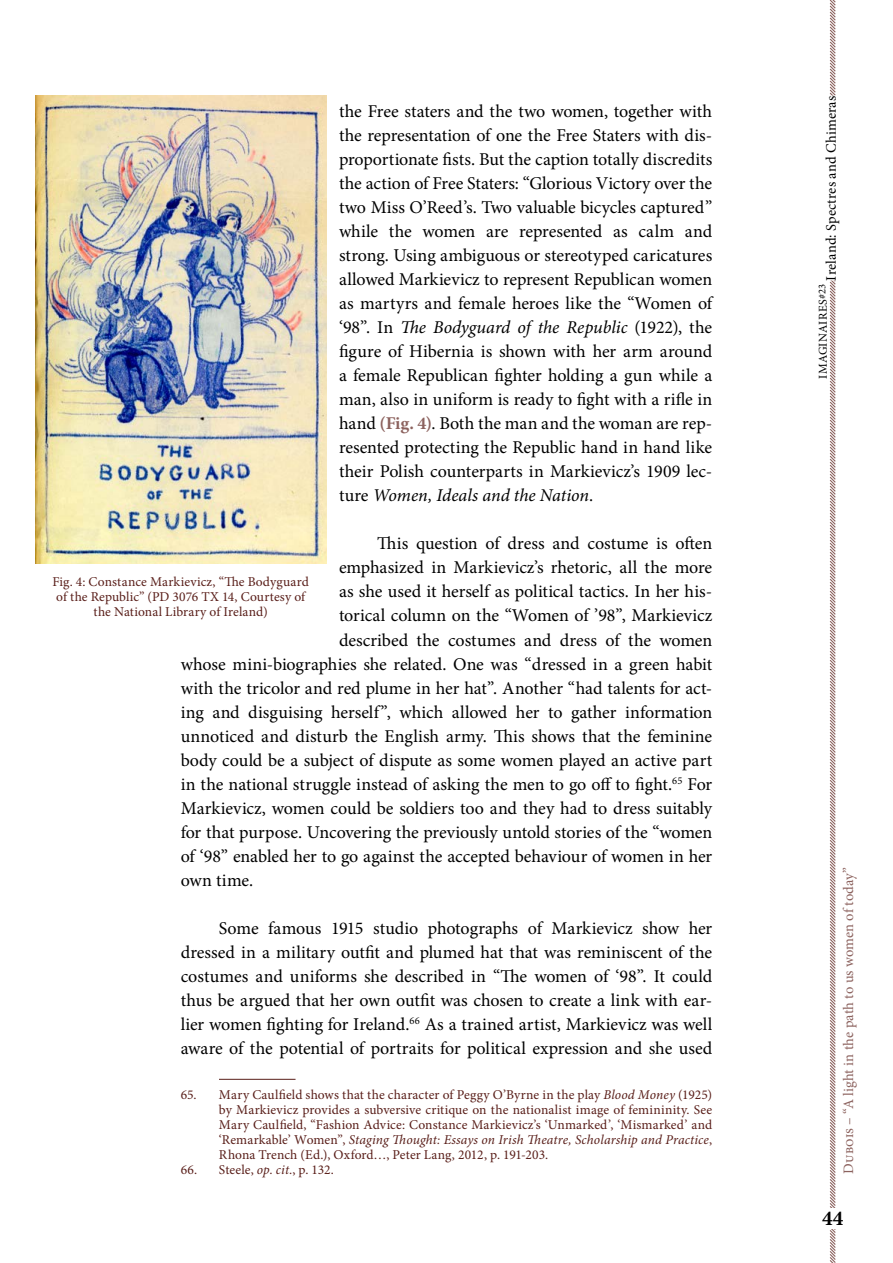
<style>
.page{position:relative;width:893px;height:1263px;background:#fff}
.page>*{position:absolute;margin:0;border:0;box-sizing:border-box;transform-origin:0 0}
.t1{font:700 21.15px "Minion Pro";color:#000}
.EPI_Normal{font:18px/24px "Minion Pro";letter-spacing:-.005em;color:#000;text-align:justify}
.t2{font:14.55px "Minion Pro";color:#8c625e}
.t3{font:14.55px "Minion Pro";letter-spacing:.01em;color:#000}
.EPI_Notes{font:13.5px/15px "Minion Pro";letter-spacing:.005em;color:#591e19;text-align:justify}
.t4{font:12px "Minion Pro";letter-spacing:.025em;color:#000}
.s1{font-style:italic}
.s2{font-weight:700;color:#8c625e}
.s3{font-size:10.5px}
</style>
<div class="page">
<svg style="left:829px;top:0;width:7px;height:1263px"></svg>
<div style="left:824px;top:96px;width:27px;height:184px;background:#fff"></div>
<div style="left:823px;top:1208px;width:19px;height:21px;background:#fff"></div>
<hr style="left:219px;top:1079px;width:77px;height:1px;background:#591e19">
<img style="left:35px;top:96px;width:291px;height:467px">
<p class="EPI_Normal" style="left:339px;top:100px;width:375px">the Free staters and the two women, together with the representation of one the Free Staters with dis&shy;proportionate fists. But the caption totally discredits the action of Free Staters: “Glorious Victory over the two Miss O’Reed’s. Two valuable bicycles captured” while the women are represented as calm and strong. Using ambiguous or stereotyped caricatures allowed Markievicz to represent Republican women as martyrs and female heroes like the “Women of ‘98”. In <span class="s1">The Bodyguard of the Republic</span> (1922), the figure of Hibernia is shown with her arm around a female Republican fighter holding a gun while a man, also in uniform is ready to fight with a rifle in hand <span class="s2">(Fig. 4)</span>. Both the man and the woman are rep&shy;resented protecting the Republic hand in hand like their Polish counterparts in Markievicz’s 1909 lec&shy;ture <span class="s1">Women, Ideals and the Nation</span>.</p>
<p class="EPI_Normal" style="left:377px;top:532px;width:336px">This question of dress and costume is often</p>
<p class="EPI_Normal" style="left:339px;top:556px;width:375px">emphasized in Markievicz’s rhetoric, all the more</p>
<p class="EPI_Normal" style="left:339px;top:580px;width:375px">as she used it herself as political tactics. In her his-</p>
<p class="EPI_Normal" style="left:339px;top:604px;width:375px">torical column on the “Women of ’98”, Markievicz</p>
<p class="EPI_Normal" style="left:339px;top:628px;width:375px">described the costumes and dress of the women</p>
<p class="EPI_Normal" style="left:181px;top:652px;width:533px">whose mini-biographies she related. One was “dressed in a green habit</p>
<p class="EPI_Normal" style="left:181px;top:676px;width:533px">with the tricolor and red plume in her hat”. Another “had talents for act-</p>
<p class="EPI_Normal" style="left:181px;top:700px;width:533px">ing and disguising herself”, which allowed her to gather information</p>
<p class="EPI_Normal" style="left:181px;top:724px;width:533px">unnoticed and disturb the English army. This shows that the feminine</p>
<p class="EPI_Normal" style="left:181px;top:748px;width:533px">body could be a subject of dispute as some women played an active part</p>
<p class="EPI_Normal" style="left:181px;top:772px;width:533px">in the national struggle instead of asking the men to go off to fight.<sup>65</sup> For</p>
<p class="EPI_Normal" style="left:181px;top:796px;width:533px">Markievicz, women could be soldiers too and they had to dress suitably</p>
<p class="EPI_Normal" style="left:181px;top:820px;width:533px">for that purpose. Uncovering the previously untold stories of the “women</p>
<p class="EPI_Normal" style="left:181px;top:844px;width:533px">of ‘98” enabled her to go against the accepted behaviour of women in her</p>
<p class="EPI_Normal" style="left:181px;top:868px;width:74px">own time.</p>
<p class="EPI_Normal" style="left:181px;top:916px;width:533px;text-indent:38px">Some famous 1915 studio photographs of Markievicz show her dressed in a military outfit and plumed hat that was reminiscent of the costumes and uniforms she described in “The women of ‘98”. It could thus be argued that her own outfit was chosen to create a link with ear&shy;lier women fighting for Ireland.<sup>66</sup> As a trained artist, Markievicz was well aware of the potential of portraits for political expression and she used</p>
<p class="EPI_Notes" style="left:219px;top:1087px;width:495px;text-indent:-38px">65. Mary Caulfield shows that the character of Peggy O’Byrne in the play <span class="s1">Blood Money</span> (1925) by Markievicz provides a subversive critique on the nationalist image of femininity. See Mary Caulfield, “Fashion Advice: Constance Markievicz’s ‘Unmarked’, ‘Mismarked’ and ‘Remarkable’ Women”, <span class="s1">Staging Thought: Essays on Irish Theatre, Scholarship and Practice</span>, Rhona Trench (Ed.), Oxford…, Peter Lang, 2012, p. 191-203.</p>
<p class="EPI_Notes" style="left:181px;top:1162px;width:155px">66. Steele, <span class="s1">op. cit.</span>, p. 132.</p>
<p class="EPI_Notes" style="left:53px;top:574px;width:258px;text-align:center">Fig. 4: Constance Markievicz, “The Bodyguard of the Republic” (PD 3076 TX 14, Courtesy of the National Library of Ireland)</p>
<p class="t3" style="left:821px;top:280px;width:186px;rotate:-90deg">Ireland: Spectres and Chimeras</p>
<p class="t4" style="left:815px;top:379px;width:96px;rotate:-90deg">IMAGINAIRES<span class="s3">#23</span></p>
<p class="t2" style="left:839px;top:1173px;width:308px;rotate:-90deg">Dubois – “A light in the path to us women of today”</p>
<p class="t1" style="left:822px;top:1203px;width:23px">44</p>
</div>
